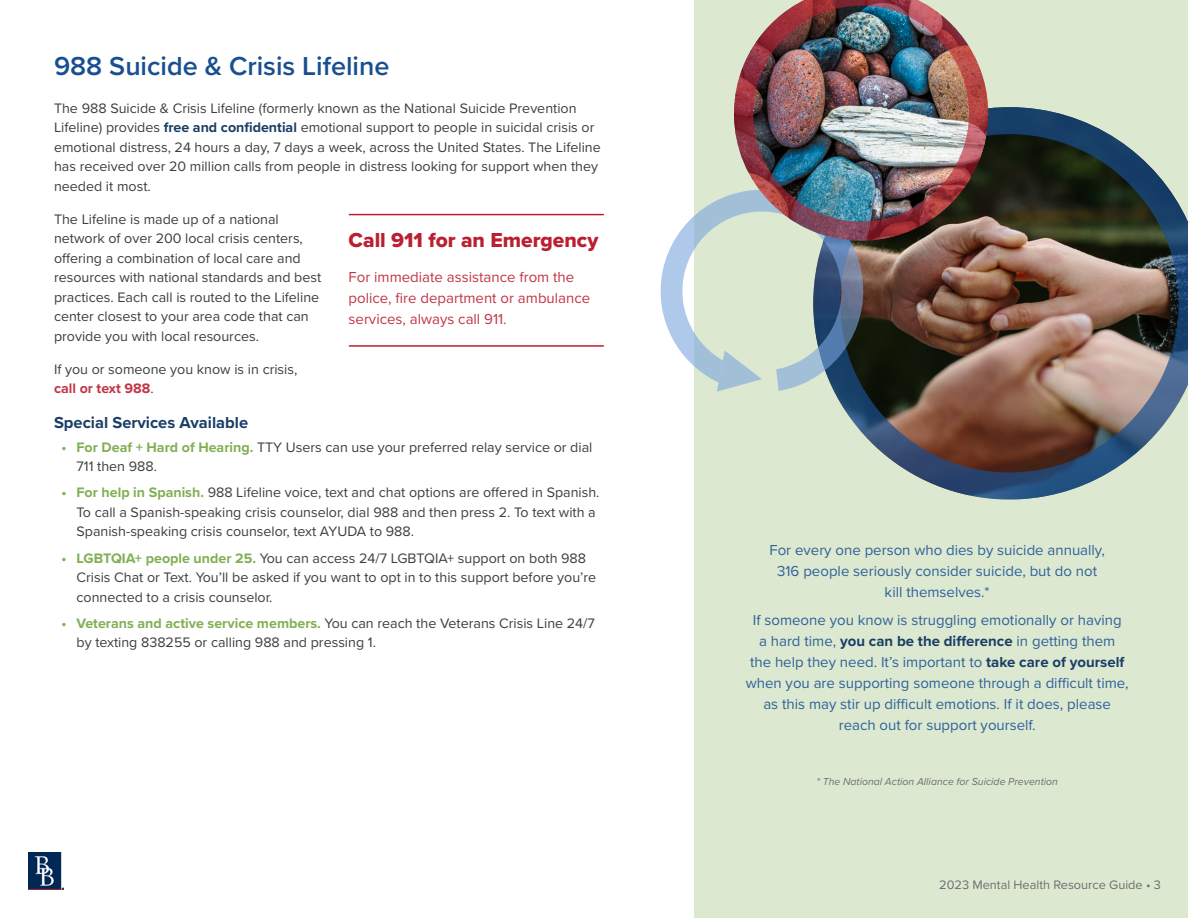
<style>
.page{position:relative;width:1188px;height:918px;background:#fff}
.page>*{position:absolute;margin:0;border:0;box-sizing:border-box;transform-origin:0 0}
.Head_1{font:600 27px "Proxima Nova";color:#194f90}
.Callout_header{font:21px "Proxima Nova Extrabld";color:#ba2031}
.Head_2{font:700 16.5px "Proxima Nova";color:#1a3d66}
.Callout_text{font:15px/21px "Proxima Nova";color:#30619b;text-align:center}
.Callout_text-2{font:15px/21px "Proxima Nova";color:#c13646}
.Body{font:14.25px/19.5px "Proxima Nova";color:#3e3e3f}
.t1{font:12.75px "Proxima Nova";color:#6d6e71}
.Body_-_Footnote{font:italic 10.5px "Proxima Nova";color:#6d6e71}
.s1{font-weight:700;color:#1a3d66}
.s2{font-weight:700;color:#c13646}
.s3{font-weight:700;color:#81af54}
</style>
<div class="page">
<img style="left:28px;top:853px;width:35px;height:36px">
<div style="left:694px;top:0;width:494px;height:918px;background:#dce9d0"></div>
<hr style="left:349px;top:214px;width:254px;height:1px;background:#ba2031">
<hr style="left:349px;top:345px;width:254px;height:2px;background:#ba2031">
<img style="left:834px;top:107px;width:354px;height:393px">
<svg style="left:660px;top:194px;width:208px;height:198px"></svg>
<img style="left:734px;top:0;width:254px;height:241px">
<p class="Head_1" style="left:54px;top:46px;width:337px">988 Suicide &amp; Crisis Lifeline</p>
<p class="Body" style="left:54px;top:97px;width:548px">The 988 Suicide &amp; Crisis Lifeline (formerly known as the National Suicide Prevention Lifeline) provides <span class="s1">free and confidential</span> emotional support to people in suicidal crisis or emotional distress, 24 hours a day, 7 days a week, across the United States. The Lifeline has received over 20 million calls from people in distress looking for support when they needed it most.</p>
<p class="Body" style="left:54px;top:208px;width:269px">The Lifeline is made up of a national network of over 200 local crisis centers, offering a combination of local care and resources with national standards and best practices. Each call is routed to the Lifeline center closest to your area code that can provide you with local resources.</p>
<p class="Body" style="left:54px;top:358px;width:245px">If you or someone you know is in crisis, <span class="s2">call or text 988</span>.</p>
<p class="Head_2" style="left:54px;top:410px;width:196px">Special Services Available</p>
<p class="Body" style="left:76px;top:437px;width:517px;text-indent:-15px"><span class="s3">• For Deaf + Hard of Hearing.</span> TTY Users can use your preferred relay service or dial<br>711 then 988.</p>
<p class="Body" style="left:76px;top:482px;width:525px;text-indent:-15px"><span class="s3">• For help in Spanish.</span> 988 Lifeline voice, text and chat options are offered in Spanish.<br>To call a Spanish-speaking crisis counselor, dial 988 and then press 2. To text with a<br>Spanish-speaking crisis counselor, text AYUDA to 988.</p>
<p class="Body" style="left:76px;top:548px;width:521px;text-indent:-15px"><span class="s3">• LGBTQIA+ people under 25.</span> You can access 24/7 LGBTQIA+ support on both 988<br>Crisis Chat or Text. You’ll be asked if you want to opt in to this support before you’re connected to a crisis counselor.</p>
<p class="Body" style="left:76px;top:613px;width:520px;text-indent:-15px"><span class="s3">• Veterans and active service members.</span> You can reach the Veterans Crisis Line 24/7 by texting 838255 or calling 988 and pressing 1.</p>
<p class="Callout_header" style="left:349px;top:225px;width:251px">Call 911 for an Emergency</p>
<p class="Callout_text-2" style="left:349px;top:266px;width:243px">For immediate assistance from the police, fire department or ambulance services, always call 911.</p>
<p class="Callout_text" style="left:769px;top:539px;width:337px">For every one person who dies by suicide annually,<br>316 people seriously consider suicide, but do not kill themselves.*</p>
<p class="Callout_text" style="left:746px;top:609px;width:384px">If someone you know is struggling emotionally or having<br>a hard time, <span class="s1">you can be the difference</span> in getting them<br>the help they need. It’s important to <span class="s1">take care of yourself </span>when you are supporting someone through a difficult time, as this may stir up difficult emotions. If it does, please reach out for support yourself.</p>
<p class="Body_-_Footnote" style="left:816px;top:773px;width:243px">* The National Action Alliance for Suicide Prevention</p>
<p class="t1" style="left:939px;top:875px;width:223px">2023 Mental Health Resource Guide • 3</p>
</div>
